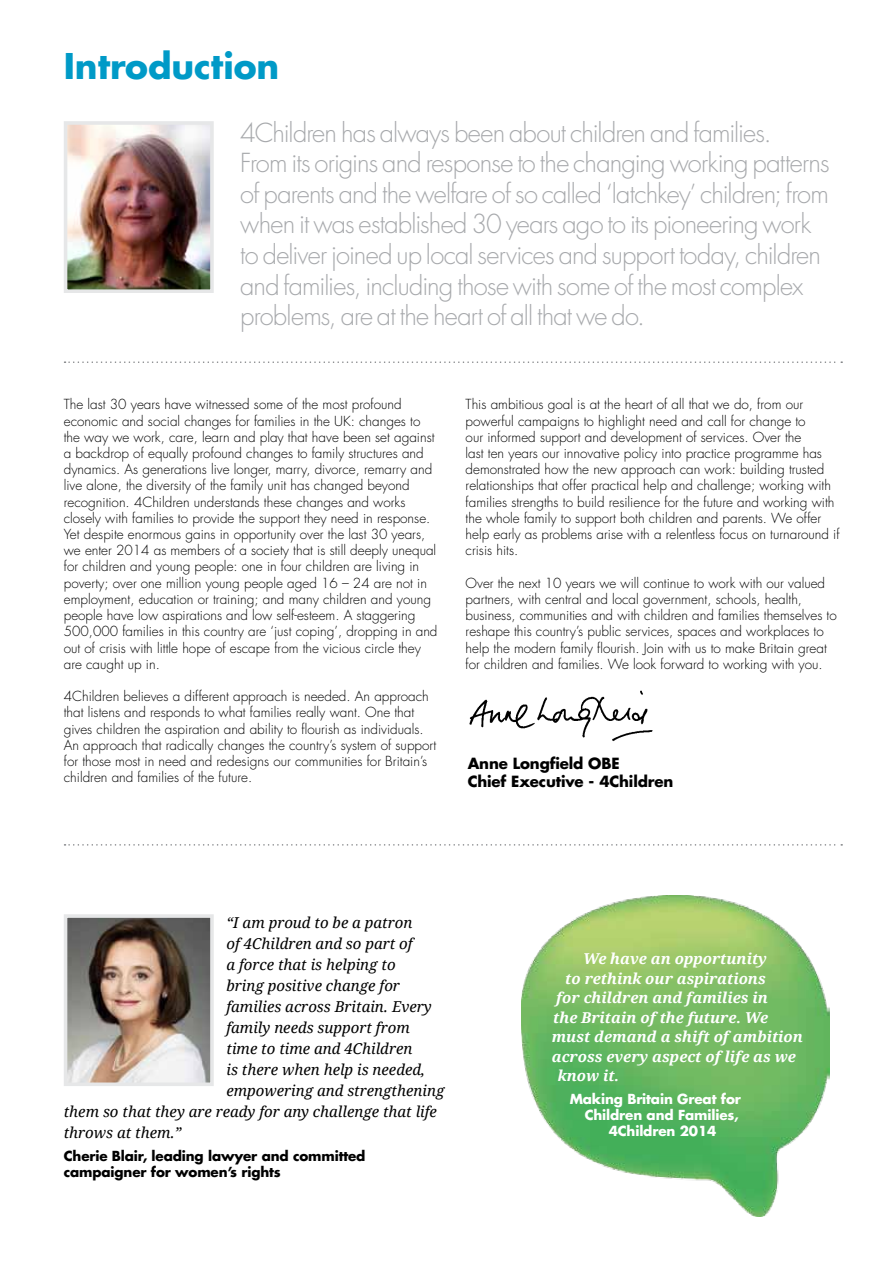
<style>
.page{position:relative;width:893px;height:1263px;background:#fff}
.page>*{position:absolute;margin:0;border:0;box-sizing:border-box;transform-origin:0 0}
.t1{font:700 34.5px "Futura LT";color:#009ac7}
.t2{font:300 25.5px/30.6px "Futura LT";letter-spacing:-.03em;color:#a7a9ac}
.t3{font:italic 15px "Droid Serif";color:#000}
.t4{font:italic 700 15px "Droid Serif";color:#fff}
.t5{font:700 15px/18px "Futura LT";letter-spacing:-.01em;color:#000}
.t6{font:300 13.5px/16.2px "Futura LT";color:#000}
.t7{font:700 13.5px/16.2px "Futura LT";letter-spacing:-.01em;color:#000}
.t8{font:700 13.5px "Futura LT";letter-spacing:-.01em;color:#fff}
</style>
<div class="page">
<img style="left:69px;top:126px;width:140px;height:162px">
<div style="left:64px;top:121px;width:150px;height:172px;border:4px solid #e6e7e8"></div>
<img style="left:469px;top:690px;width:184px;height:52px">
<img style="left:521px;top:895px;width:308px;height:322px">
<svg style="left:65px;top:361px;width:777px;height:2px"></svg>
<svg style="left:65px;top:844px;width:777px;height:2px"></svg>
<img style="left:69px;top:919px;width:140px;height:162px">
<div style="left:64px;top:914px;width:150px;height:172px;border:4px solid #e6e7e8"></div>
<h1 class="t1" style="left:64px;top:43px;width:217px">Introduction</h1>
<p class="t2" style="left:240px;top:118px;width:591px">4Children has always been about children and families.<br>From its origins and response to the changing working patterns of parents and the welfare of so called ‘latchkey’ children; from when it was established 30 years ago to its pioneering work to deliver joined up local services and support today, children and families, including those with some of the most complex problems, are at the heart of all that we do.</p>
<p class="t6" style="left:64px;top:397px;width:375px">The last 30 years have witnessed some of the most profound economic and social changes for families in the UK: changes to the way we work, care, learn and play that have been set against a backdrop of equally profound changes to family structures and dynamics. As generations live longer, marry, divorce, remarry and live alone, the diversity of the family unit has changed beyond recognition. 4Children understands these changes and works closely with families to provide the support they need in response.<br>Yet despite enormous gains in opportunity over the last 30 years, we enter 2014 as members of a society that is still deeply unequal for children and young people: one in four children are living in poverty; over one million young people aged 16 – 24 are not in employment, education or training; and many children and young people have low aspirations and low self-esteem. A staggering 500,000 families in this country are ‘just coping’, dropping in and out of crisis with little hope of escape from the vicious circle they are caught up in.</p>
<p class="t6" style="left:64px;top:688px;width:374px">4Children believes a different approach is needed. An approach that listens and responds to what families really want. One that gives children the aspiration and ability to flourish as individuals.<br>An approach that radically changes the country’s system of support for those most in need and redesigns our communities for Britain’s children and families of the future.</p>
<p class="t6" style="left:466px;top:397px;width:376px">This ambitious goal is at the heart of all that we do, from our powerful campaigns to highlight need and call for change to<br>our informed support and development of services. Over the<br>last ten years our innovative policy into practice programme has demonstrated how the new approach can work: building trusted relationships that offer practical help and challenge; working with families strengths to build resilience for the future and working with the whole family to support both children and parents. We offer help early as problems arise with a relentless focus on turnaround if crisis hits.</p>
<p class="t6" style="left:466px;top:575px;width:373px">Over the next 10 years we will continue to work with our valued partners, with central and local government, schools, health, business, communities and with children and families themselves to reshape this country’s public services, spaces and workplaces to help the modern family flourish. Join with us to make Britain great for children and families. We look forward to working with you.</p>
<p class="t5" style="left:468px;top:754px;width:207px">Anne Longfield OBE<br>Chief Executive - 4Children</p>
<p class="t3" style="left:226px;top:914px;width:187px">“I am proud to be a patron</p>
<p class="t3" style="left:226px;top:935px;width:188px">of 4Children and so part of</p>
<p class="t3" style="left:226px;top:956px;width:171px">a force that is helping to</p>
<p class="t3" style="left:226px;top:977px;width:175px">bring positive change for</p>
<p class="t3" style="left:226px;top:998px;width:207px">families across Britain. Every</p>
<p class="t3" style="left:226px;top:1019px;width:185px">family needs support from</p>
<p class="t3" style="left:226px;top:1040px;width:187px">time to time and 4Children</p>
<p class="t3" style="left:226px;top:1061px;width:200px">is there when help is needed,</p>
<p class="t3" style="left:226px;top:1082px;width:219px">empowering and strengthening</p>
<p class="t3" style="left:64px;top:1103px;width:375px">them so that they are ready for any challenge that life</p>
<p class="t3" style="left:64px;top:1124px;width:119px">throws at them.”</p>
<p class="t7" style="left:64px;top:1147px;width:303px">Cherie Blair, leading lawyer and committed campaigner for women’s rights</p>
<p class="t4" style="left:583px;top:950px;width:185px">We have an opportunity</p>
<p class="t4" style="left:565px;top:970px;width:202px">to rethink our aspirations</p>
<p class="t4" style="left:556px;top:989px;width:213px">for children and families in</p>
<p class="t4" style="left:553px;top:1009px;width:216px">the Britain of the future. We</p>
<p class="t4" style="left:552px;top:1028px;width:253px">must demand a shift of ambition</p>
<p class="t4" style="left:552px;top:1048px;width:246px">across every aspect of life as we</p>
<p class="t4" style="left:558px;top:1067px;width:63px">know it.</p>
<p class="t8" style="left:570px;top:1090px;width:173px">Making Britain Great for</p>
<p class="t8" style="left:585px;top:1106px;width:156px">Children and Families,</p>
<p class="t8" style="left:609px;top:1122px;width:109px">4Children 2014</p>
</div>
